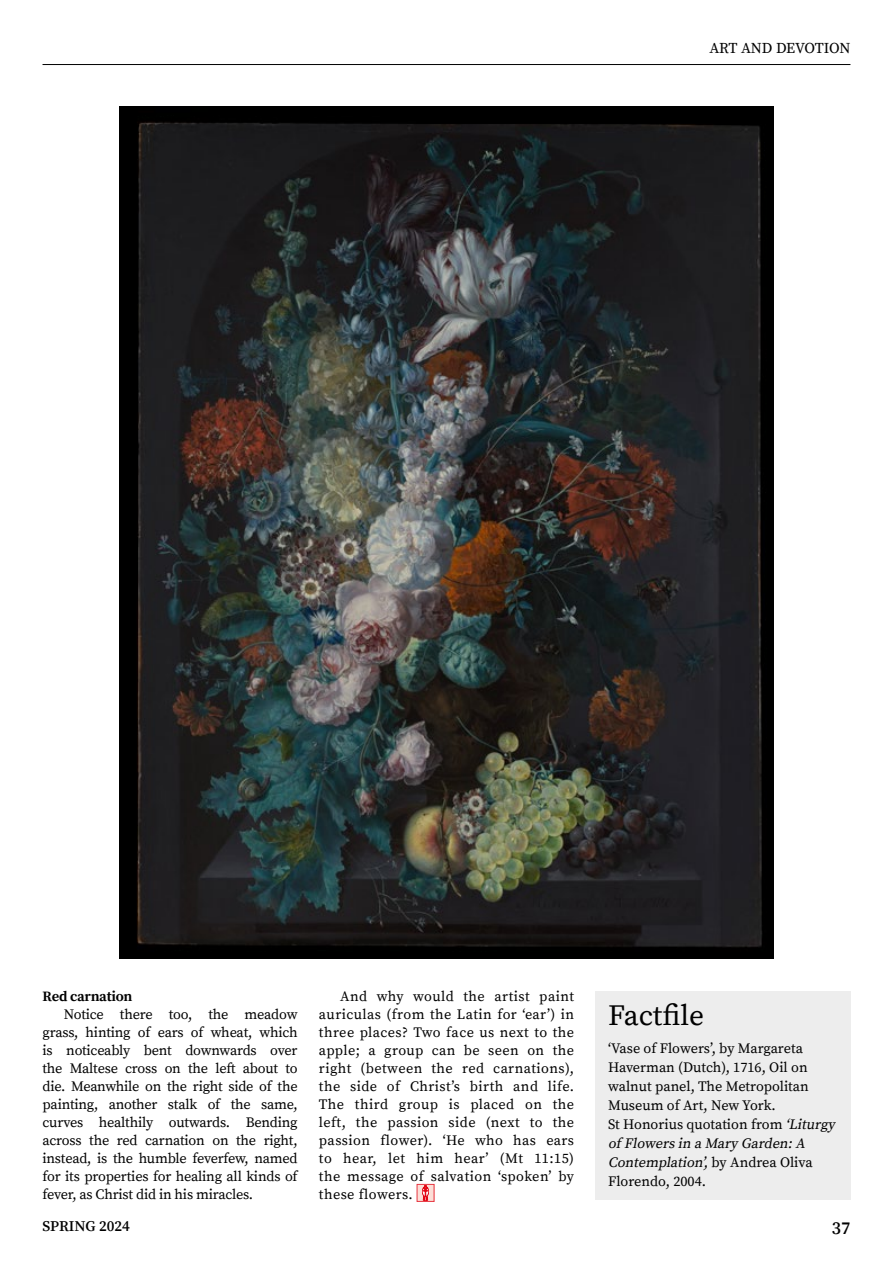
<style>
.page{position:relative;width:893px;height:1263px;background:#fff}
.page>*{position:absolute;margin:0;border:0;box-sizing:border-box;transform-origin:0 0}
.t1{font:29.25px "Source Serif Pro";color:#000}
.t2{font:600 18px "Source Serif Pro";color:#000}
.t3{font:15px "Source Serif Pro";letter-spacing:-.015em;color:#000}
.t4{font:600 15px "Source Serif Pro";color:#000}
.t5{font:14.25px/18px "Source Serif Pro";color:#000;text-align:justify}
.t6{font:700 14.25px "Source Serif Pro";letter-spacing:-.015em;color:#000}
.s1{font-style:italic}
</style>
<div class="page">
<hr style="left:43px;top:64px;width:807px;height:1px;background:#000">
<div style="left:417px;top:1184px;width:17px;height:17px;background:#fcded7"></div>
<svg style="left:422px;top:1186px;width:7px;height:13px"></svg>
<div style="left:417px;top:1184px;width:17px;height:17px;border:1px solid #e73743"></div>
<div style="left:595px;top:991px;width:255px;height:208px;background:#ededed"></div>
<img style="left:120px;top:106px;width:653px;height:852px">
<p class="t3" style="left:709px;top:40px;width:142px">ART AND DEVOTION</p>
<p class="t6" style="left:43px;top:988px;width:91px">Red carnation</p>
<p class="t5" style="left:43px;top:1006px;width:257px;text-indent:21px">Notice there too, the meadow grass, hinting of ears of wheat, which is noticeably bent downwards over the Maltese cross on the left about to die. Meanwhile on the right side of the painting, another stalk of the same, curves healthily outwards. Bending across the red carnation on the right, instead, is the humble feverfew, named for its properties for healing all kinds of fever, as Christ did in his miracles.</p>
<p class="t5" style="left:319px;top:988px;width:257px;text-indent:21px">And why would the artist paint auriculas (from the Latin for ‘ear’) in three places? Two face us next to the apple; a group can be seen on the right (between the red carnations), the side of Christ’s birth and life.<br>The third group is placed on the left, the passion side (next to the passion flower). ‘He who has ears to hear, let him hear’ (Mt 11:15) the message of salvation ‘spoken’ by these flowers.</p>
<h1 class="t1" style="left:608px;top:998px;width:98px">Factfile</h1>
<p class="t5" style="left:608px;top:1039px;width:232px;line-height:19px;text-align:left">‘Vase of Flowers’, by Margareta<br>Haverman (Dutch), 1716, Oil on walnut panel, The Metropolitan<br>Museum of Art, New York.<br>St Honorius quotation from <span class="s1">‘Liturgy of Flowers in a Mary Garden:A<br>Contemplation’,</span>b y A n d r e a O l iv a<br>Florendo, 2004.</p>
<p class="t4" style="left:43px;top:1217px;width:89px">SPRING 2024</p>
<p class="t2" style="left:832px;top:1217px;width:20px">37</p>
</div>
